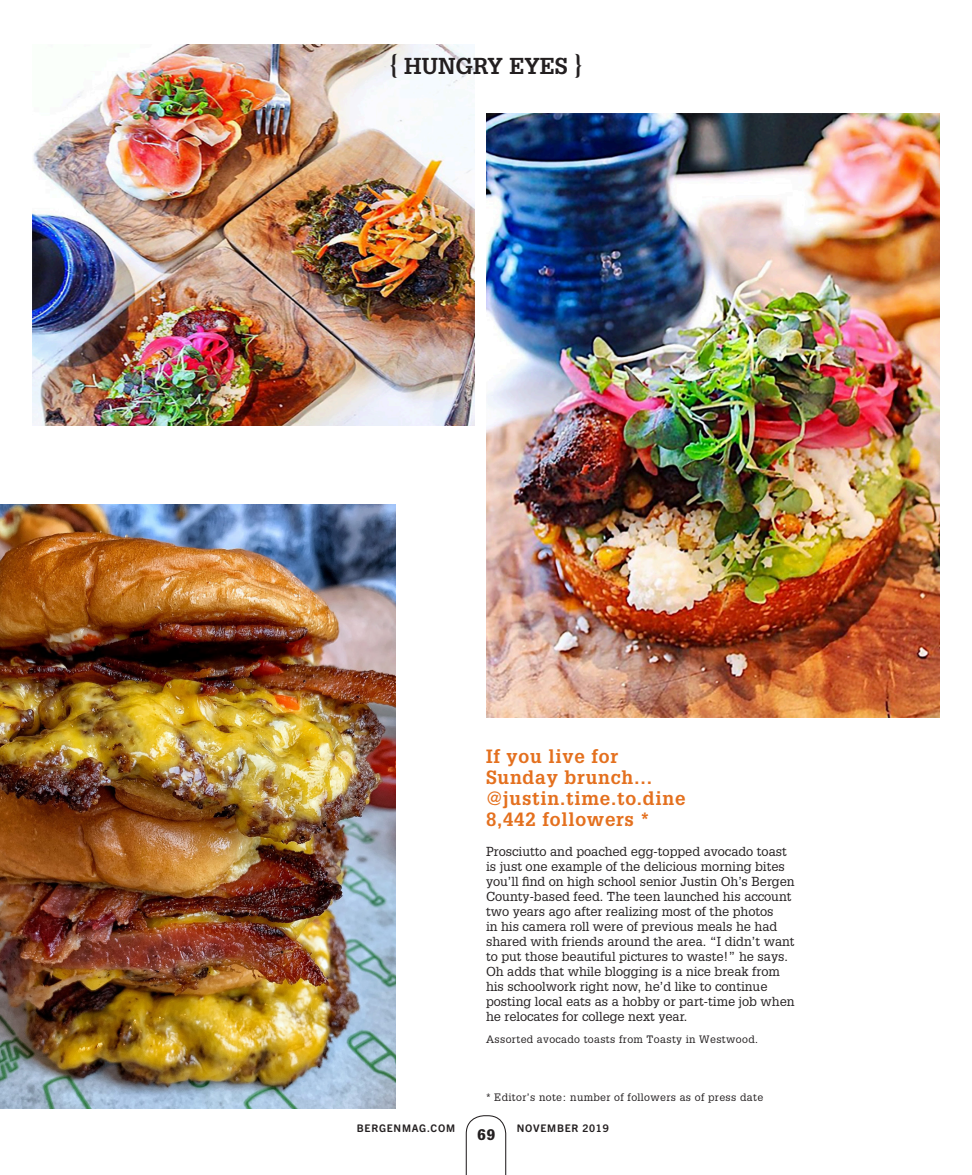
<style>
.page{position:relative;width:972px;height:1175px;background:#fff}
.page>*{position:absolute;margin:0;border:0;box-sizing:border-box;transform-origin:0 0}
.minion_subhed{font:700 22.5px "Glypha";color:#231f20}
.t1{font:700 18.75px "Glypha";letter-spacing:.04em;color:#e4701e}
.t2{font:900 15px "Glypha";color:#231f20}
.t3{font:12.75px/15px "Glypha";color:#231f20}
.SS16_Init_cap{font:10.5px "Glypha";letter-spacing:.035em;color:#231f20}
.t4{font:700 10.5px "Trade Gothic Next SR Pro";letter-spacing:.07em;color:#231f20}
.s1{font-size:27px}
</style>
<div class="page">
<img style="left:32px;top:44px;width:443px;height:381px">
<img style="left:0;top:504px;width:396px;height:604px">
<svg style="left:466px;top:1115px;width:40px;height:59px"></svg>
<img style="left:486px;top:113px;width:454px;height:604px">
<p class="minion_subhed" style="left:389px;top:51px;width:195px"><span class="s1">{</span> HUNGRY EYES <span class="s1">}</span></p>
<p class="t1" style="left:486px;top:744px;width:134px">If you live for</p>
<p class="t1" style="left:486px;top:765px;width:168px">Sunday brunch…</p>
<p class="t1" style="left:486px;top:786px;width:201px">@justin.time.to.dine</p>
<p class="t1" style="left:486px;top:807px;width:165px">8,442 followers *</p>
<p class="t3" style="left:486px;top:843px;width:310px">Prosciutto and poached egg-topped avocado toast is just one example of the delicious morning bites you’ll find on high school senior Justin Oh’s Bergen County-based feed. The teen launched his account two years ago after realizing most of the photos<br>in his camera roll were of previous meals he had shared with friends around the area. “I didn’t want to put those beautiful pictures to waste!” he says.<br>Oh adds that while blogging is a nice break from his schoolwork right now, he’d like to continue posting local eats as a hobby or part-time job when he relocates for college next year.</p>
<p class="SS16_Init_cap" style="left:486px;top:1033px;width:274px">Assorted avocado toasts from Toasty in Westwood.</p>
<p class="t4" style="left:357px;top:1121px;width:100px">BERGENMAG.COM</p>
<p class="SS16_Init_cap" style="left:486px;top:1090px;width:279px">* Editor’s note: number of followers as of press date</p>
<p class="t2" style="left:478px;top:1125px;width:19px">69</p>
<p class="t4" style="left:517px;top:1121px;width:93px">NOVEMBER 2019</p>
</div>
